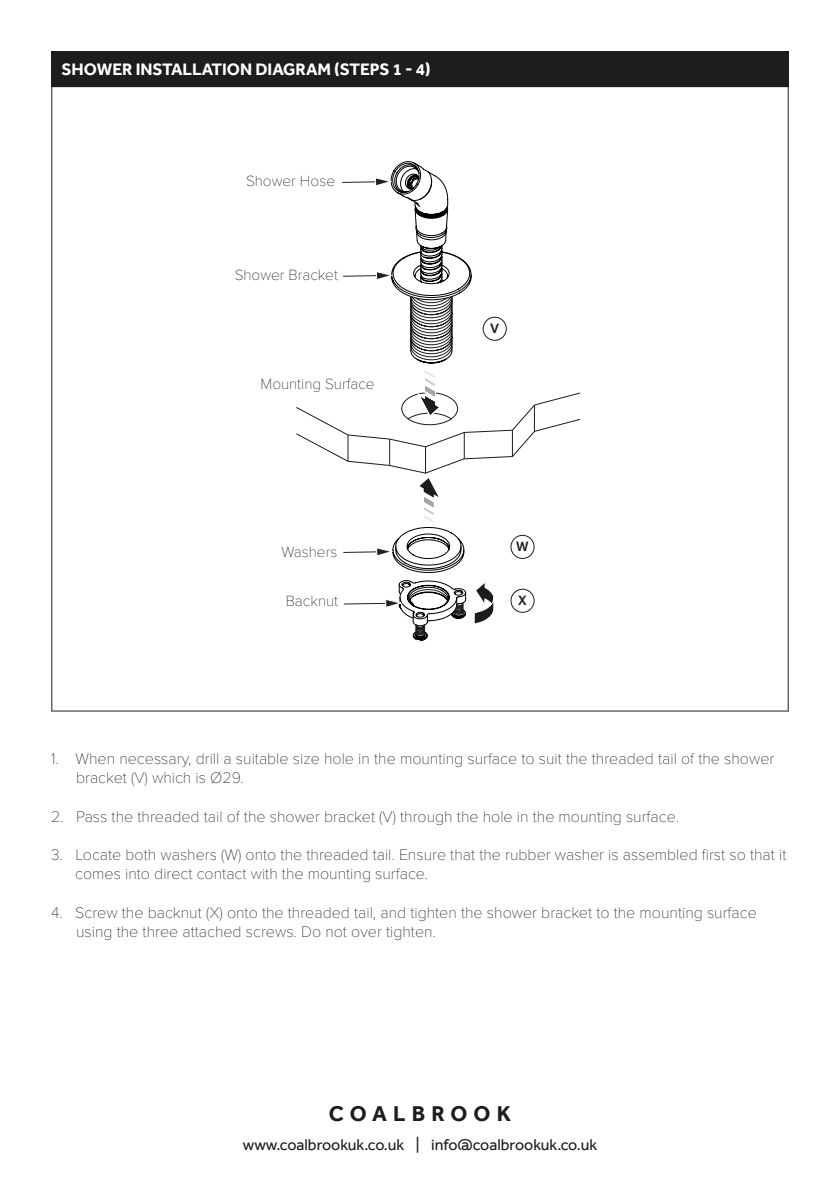
<style>
.page{position:relative;width:840px;height:1191px;background:#fff}
.page>*{position:absolute;margin:0;border:0;box-sizing:border-box;transform-origin:0 0}
.t1{font:700 22px "Effra";letter-spacing:.28em;color:#1d1d1b}
.t2{font:700 17px "Effra";color:#fff}
.t3{font:100 16px/19.2px "Proxima Nova T";color:#1d1d1b}
.t4{font:16px "Effra";color:#1d1d1b}
.t5{font:100 15.4px "Proxima Nova T";color:#1d1d1b}
.t6{font:500 14px "Effra";color:#1d1d1b}
</style>
<div class="page">
<div style="left:51px;top:51px;width:737px;height:36px;background:#1d1d1b"></div>
<svg style="left:296px;top:161px;width:284px;height:481px"></svg>
<div style="left:482px;top:317px;width:24px;height:23px;border:1px solid #1d1d1b;border-radius:50%"></div>
<div style="left:510px;top:535px;width:24px;height:23px;border:1px solid #1d1d1b;border-radius:50%"></div>
<div style="left:510px;top:589px;width:24px;height:23px;border:1px solid #1d1d1b;border-radius:50%"></div>
<p class="t2" style="left:61px;top:62px;width:370px">SHOWER INSTALLATION DIAGRAM (STEPS 1 - 4)</p>
<p class="t5" style="left:246px;top:175px;width:90px">Shower Hose</p>
<p class="t5" style="left:234px;top:268px;width:105px">Shower Bracket</p>
<p class="t5" style="left:260px;top:377px;width:116px">Mounting Surface</p>
<p class="t5" style="left:281px;top:545px;width:57px">Washers</p>
<p class="t5" style="left:285px;top:595px;width:54px">Backnut</p>
<p class="t6" style="left:490px;top:323px;width:11px">V</p>
<p class="t6" style="left:516px;top:541px;width:14px">W</p>
<p class="t6" style="left:518px;top:595px;width:10px">X</p>
<p class="t3" style="left:76px;top:750px;width:699px;text-indent:-25px">1. When necessary, drill a suitable size hole in the mounting surface to suit the threaded tail of the shower bracket (V) which is Ø29.</p>
<p class="t3" style="left:51px;top:807px;width:629px">2. Pass the threaded tail of the shower bracket (V) through the hole in the mounting surface.</p>
<p class="t3" style="left:75px;top:846px;width:712px;text-indent:-24px">3. Locate both washers (W) onto the threaded tail. Ensure that the rubber washer is assembled first so that it comes into direct contact with the mounting surface.</p>
<p class="t3" style="left:76px;top:903px;width:682px;text-indent:-25px">4. Screw the backnut (X) onto the threaded tail, and tighten the shower bracket to the mounting surface using the three attached screws. Do not over tighten.</p>
<h1 class="t1" style="left:329px;top:1104px;width:183px">COALBROOK</h1>
<p class="t4" style="left:243px;top:1136px;width:355px">www.coalbrookuk.co.uk | info@coalbrookuk.co.uk</p>
</div>
